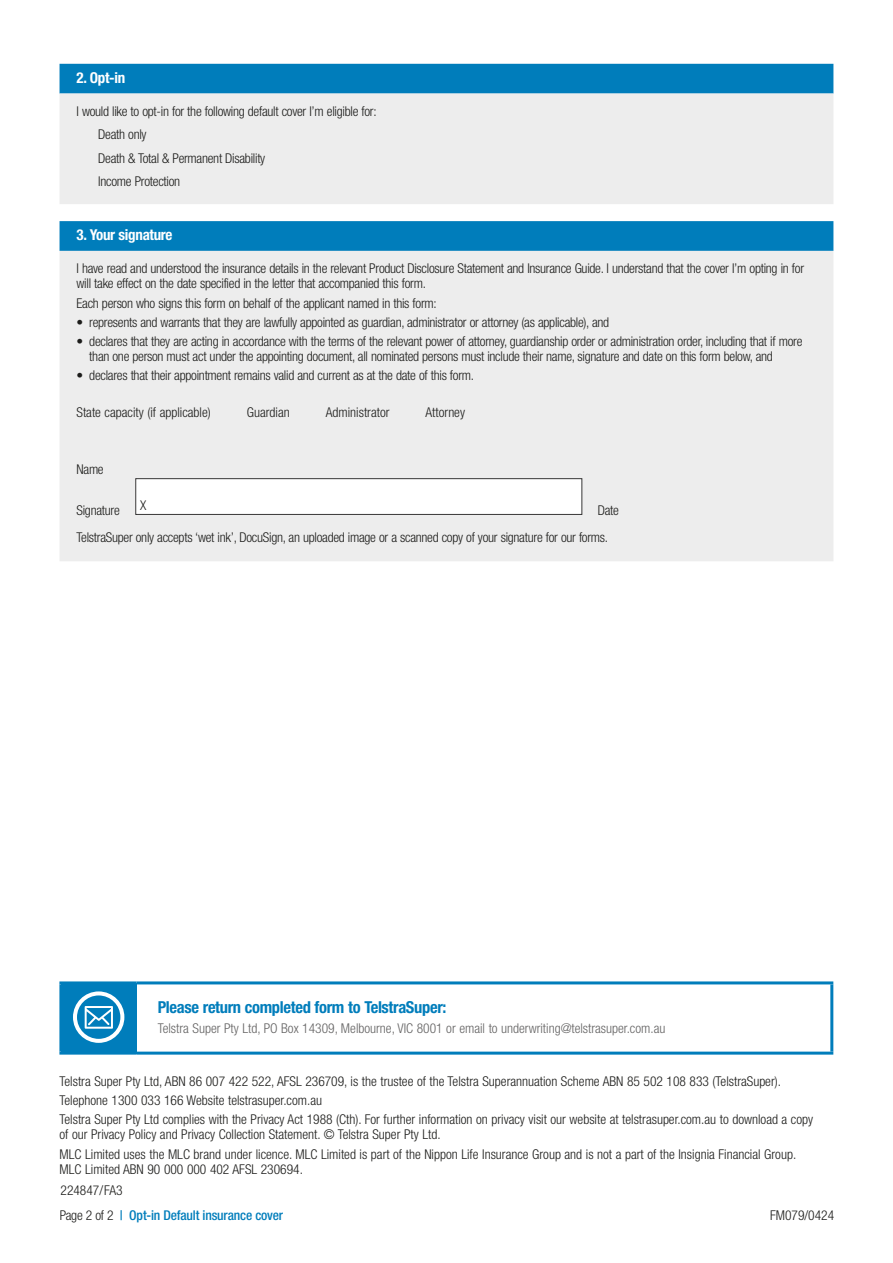
<style>
.page{position:relative;width:893px;height:1263px;background:#fff}
.page>*{position:absolute;margin:0;border:0;box-sizing:border-box;transform-origin:0 0}
.DID_YOU_KNOW__Heading{font:700 condensed 16.5px "Helvetica Neue LT Std";letter-spacing:-.02em;color:#007dbb}
.BODY__Section_Heading_-_option_2{font:700 condensed 15px "Helvetica Neue LT Std";letter-spacing:-.02em;color:#fff}
.BODY{font:300 condensed 13.5px/15px "Helvetica Neue LT Std";letter-spacing:-.02em;color:#1d1d1b}
.NEW_Form_Body_Text{font:300 condensed 13.5px/15px "Helvetica Neue LT Std";color:#1d1d1b}
.t1{font:300 condensed 13.5px "Helvetica Neue LT Std";color:#646363}
.FORM__Table{font:300 condensed 13.5px "Helvetica Neue LT Std";color:#1d1d1b}
.t2{font:500 condensed 13.5px "Helvetica Neue LT Std";letter-spacing:-.01em;color:#007dbb}
.Form_Body_Text{font:300 condensed 13.5px "Helvetica Neue LT Std";color:#1d1d1b}
.BODY__Body_text{font:300 condensed 13.5px "Helvetica Neue LT Std";color:#1d1d1b}
.s1{font-weight:300;color:#1d1d1b}
</style>
<div class="page">
<div style="left:60px;top:64px;width:773px;height:30px;background:#007dbb"></div>
<svg style="left:60px;top:94px;width:773px;height:467px;background:#dde6ea"></svg>
<div style="left:136px;top:479px;width:446px;height:35px;background:#fff"></div>
<div style="left:136px;top:478px;width:446px;height:37px;border:1px solid #373636"></div>
<div style="left:61px;top:983px;width:75px;height:70px;background:#007dbb"></div>
<hr style="left:59px;top:984px;width:3px;height:67px;background:#007dbb">
<hr style="left:59px;top:981px;width:77px;height:3px;background:#007dbb">
<hr style="left:59px;top:1051px;width:77px;height:3px;background:#007dbb">
<hr style="left:136px;top:981px;width:697px;height:3px;background:#007dbb">
<hr style="left:830px;top:984px;width:3px;height:67px;background:#007dbb">
<hr style="left:136px;top:1051px;width:697px;height:3px;background:#007dbb">
<svg style="left:73px;top:991px;width:51px;height:52px"></svg>
<p class="BODY__Section_Heading_-_option_2" style="left:77px;top:69px;width:50px">2. Opt-in</p>
<p class="BODY" style="left:77px;top:104px;width:302px">I would like to opt-in for the following default cover I’m eligible for:</p>
<p class="BODY" style="left:98px;top:127px;width:50px">Death only</p>
<p class="BODY" style="left:98px;top:151px;width:169px">Death &amp; Total &amp; Permanent Disability</p>
<p class="BODY" style="left:98px;top:174px;width:83px">Income Protection</p>
<p class="BODY__Section_Heading_-_option_2" style="left:77px;top:226px;width:98px">3. Your signature</p>
<p class="BODY" style="left:77px;top:261px;width:729px">I have read and understood the insurance details in the relevant Product Disclosure Statement and Insurance Guide. I understand that the cover I’m opting in for will take effect on the date specified in the letter that accompanied this form.</p>
<p class="BODY" style="left:77px;top:295px;width:362px">Each person who signs this form on behalf of the applicant named in this form:</p>
<p class="BODY" style="left:77px;top:314px;width:534px">• represents and warrants that they are lawfully appointed as guardian, administrator or attorney (as applicable), and</p>
<p class="BODY" style="left:89px;top:334px;width:715px;text-indent:-13px">• declares that they are acting in accordance with the terms of the relevant power of attorney, guardianship order or administration order, including that if more than one person must act under the appointing document, all nominated persons must include their name, signature and date on this form below, and</p>
<p class="BODY" style="left:77px;top:368px;width:399px">• declares that their appointment remains valid and current as at the date of this form.</p>
<p class="FORM__Table" style="left:77px;top:404px;width:136px">State capacity (if applicable)</p>
<p class="FORM__Table" style="left:247px;top:404px;width:44px">Guardian</p>
<p class="FORM__Table" style="left:326px;top:404px;width:65px">Administrator</p>
<p class="FORM__Table" style="left:426px;top:404px;width:41px">Attorney</p>
<p class="BODY__Body_text" style="left:77px;top:462px;width:29px">Name</p>
<p class="BODY" style="left:77px;top:502px;width:45px">Signature</p>
<p class="FORM__Table" style="left:140px;top:497px;width:8px">X</p>
<p class="BODY" style="left:598px;top:502px;width:23px">Date</p>
<p class="BODY" style="left:77px;top:530px;width:533px">TelstraSuper only accepts ‘wet ink’, DocuSign, an uploaded image or a scanned copy of your signature for our forms.</p>
<p class="DID_YOU_KNOW__Heading" style="left:158px;top:997px;width:290px">Please return completed form to TelstraSuper:</p>
<p class="t1" style="left:158px;top:1020px;width:509px">Telstra Super Pty Ltd, PO Box 14309, Melbourne, VIC 8001 or email to underwriting@telstrasuper.com.au</p>
<p class="NEW_Form_Body_Text" style="left:60px;top:1073px;width:723px">Telstra Super Pty Ltd, ABN 86 007 422 522, AFSL 236709, is the trustee of the Telstra Superannuation Scheme ABN 85 502 108 833 (TelstraSuper).</p>
<p class="NEW_Form_Body_Text" style="left:60px;top:1093px;width:264px">Telephone 1300 033 166 Website telstrasuper.com.au</p>
<p class="NEW_Form_Body_Text" style="left:60px;top:1112px;width:755px">Telstra Super Pty Ltd complies with the Privacy Act 1988 (Cth). For further information on privacy visit our website at telstrasuper.com.au to download a copy of our Privacy Policy and Privacy Collection Statement. © Telstra Super Pty Ltd.</p>
<p class="NEW_Form_Body_Text" style="left:60px;top:1146px;width:738px">MLC Limited uses the MLC brand under licence. MLC Limited is part of the Nippon Life Insurance Group and is not a part of the Insignia Financial Group.<br>MLC Limited ABN 90 000 000 402 AFSL 230694.</p>
<p class="Form_Body_Text" style="left:61px;top:1182px;width:64px">224847/FA3</p>
<p class="t2" style="left:60px;top:1207px;width:225px"><span class="s1">Page 2 of 2</span> | Opt-in Default insurance cover</p>
<p class="Form_Body_Text" style="left:770px;top:1208px;width:66px">FM079/0424</p>
</div>
